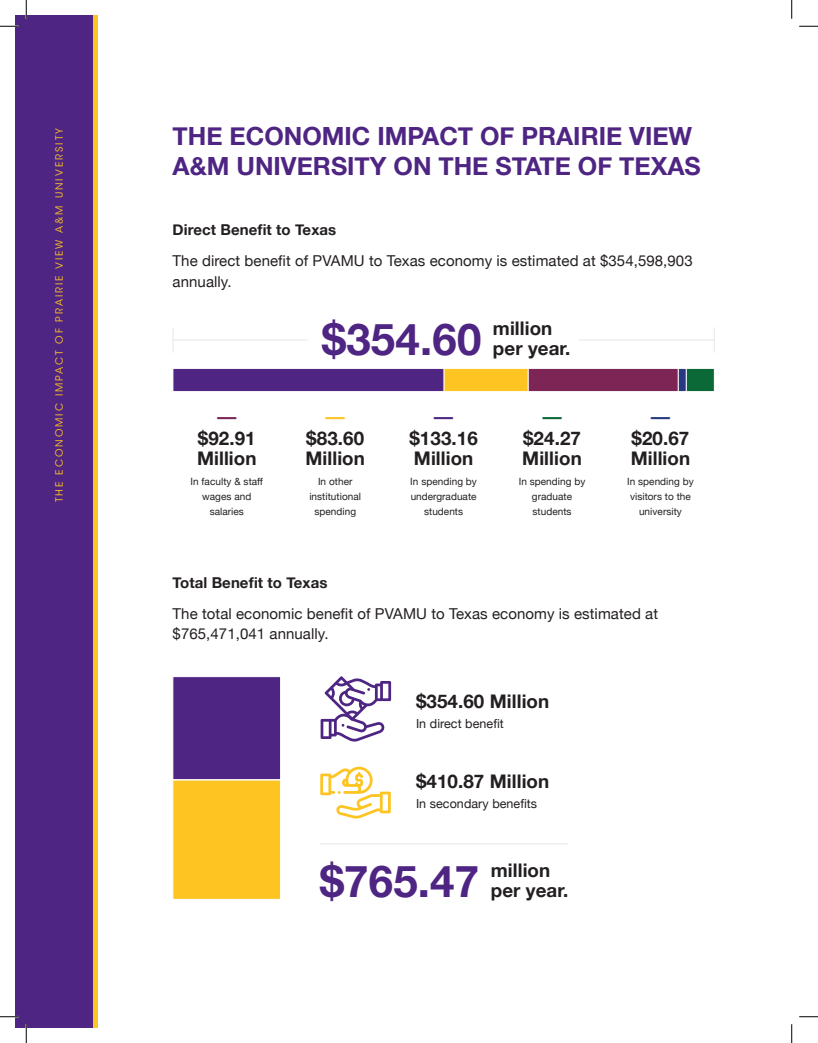
<style>
.page{position:relative;width:818px;height:1043px;background:#fff}
.page>*{position:absolute;margin:0;border:0;box-sizing:border-box;transform-origin:0 0}
.t1{font:700 43.75px "Helvetica Neue";letter-spacing:.005em;color:#4e2582}
.t2{font:700 25px/30px "Helvetica Neue";color:#4e2582}
.t3{font:700 18.75px/20px "Helvetica Neue";letter-spacing:.005em;color:#231f20}
.t4{font:700 18.75px "Helvetica Neue";color:#7d2655}
.t5{font:700 18.75px "Helvetica Neue";color:#fec422}
.t6{font:700 18.75px "Helvetica Neue";color:#4e2582}
.t7{font:700 18.75px "Helvetica Neue";color:#0b6938}
.t8{font:700 18.75px "Helvetica Neue";color:#253a80}
.t9{font:15px/20px "Helvetica Neue";letter-spacing:.005em;color:#231f20}
.t10{font:700 15px "Helvetica Neue";letter-spacing:.005em;color:#231f20}
.t11{font:12.5px "Helvetica Neue";letter-spacing:.005em;color:#231f20}
.t12{font:10px/15px "Helvetica Neue";letter-spacing:.005em;color:#231f20;text-align:center}
.t13{font:10px "ITC Avant Garde Std";letter-spacing:.2em;color:#fec422}
</style>
<div class="page">
<div style="left:29px;top:15px;width:69px;height:1013px;background:linear-gradient(to bottom,#fec422,#fec422)"></div>
<div style="left:15px;top:15px;width:77px;height:1013px;background:#4e2582"></div>
<div style="left:685px;top:368px;width:29px;height:24px;background:#0b6938;border:1px solid #fff"></div>
<div style="left:677px;top:368px;width:9px;height:24px;background:#253a80;border:1px solid #fff"></div>
<div style="left:527px;top:368px;width:151px;height:24px;background:#7d2655;border:1px solid #fff"></div>
<div style="left:443px;top:368px;width:85px;height:24px;background:#fec422;border:1px solid #fff"></div>
<div style="left:172px;top:368px;width:272px;height:24px;background:#4e2582;border:1px solid #fff"></div>
<svg style="left:320px;top:676px;width:71px;height:65px"></svg>
<svg style="left:320px;top:766px;width:71px;height:52px"></svg>
<hr style="left:579px;top:339px;width:135px;height:1px;background:#e6e7e9">
<hr style="left:173px;top:339px;width:135px;height:1px;background:#e6e7e9">
<svg style="left:172px;top:328px;width:1px;height:24px"></svg>
<hr style="left:320px;top:843px;width:248px;height:1px;background:#e6e7e9">
<div style="left:172px;top:779px;width:109px;height:120px;background:#fec422;border:1px solid #fff"></div>
<div style="left:172px;top:676px;width:109px;height:104px;background:#4e2582;border:1px solid #fff"></div>
<svg style="left:0;top:25px;width:19px;height:2px"></svg>
<svg style="left:799px;top:25px;width:19px;height:2px"></svg>
<svg style="left:0;top:1016px;width:19px;height:1px"></svg>
<svg style="left:799px;top:1016px;width:19px;height:1px"></svg>
<svg style="left:25px;top:0;width:2px;height:19px"></svg>
<svg style="left:25px;top:1024px;width:2px;height:18px"></svg>
<svg style="left:791px;top:0;width:1px;height:19px"></svg>
<svg style="left:791px;top:1024px;width:1px;height:18px"></svg>
<p class="t13" style="left:53px;top:502px;width:376px;rotate:-90deg">THE ECONOMIC IMPACT OF PRAIRIE VIEW A&amp;M UNIVERSITY</p>
<h2 class="t2" style="left:172px;top:122px;width:529px">THE ECONOMIC IMPACT OF PRAIRIE VIEW<br>A&amp;M UNIVERSITY ON THE STATE OF TEXAS</h2>
<h3 class="t10" style="left:172px;top:218px;width:165px">Direct Benefit to Texas</h3>
<h3 class="t9" style="left:172px;top:252px;width:521px">The direct benefit of PVAMU to Texas economy is estimated at $354,598,903 annually.</h3>
<h1 class="t1" style="left:322px;top:305px;width:161px">$354.60</h1>
<h3 class="t3" style="left:493px;top:318px;width:79px">million per year.</h3>
<h3 class="t4" style="left:217px;top:403px;width:20px">━</h3>
<h3 class="t3" style="left:197px;top:428px;width:61px">$92.91<br>Million</h3>
<p class="t12" style="left:190px;top:474px;width:74px">In faculty &amp; staff wages and salaries</p>
<h3 class="t5" style="left:326px;top:403px;width:20px">━</h3>
<h3 class="t3" style="left:305px;top:428px;width:61px">$83.60<br>Million</h3>
<p class="t12" style="left:309px;top:474px;width:53px">In other institutional spending</p>
<h3 class="t6" style="left:434px;top:403px;width:20px">━</h3>
<h3 class="t3" style="left:409px;top:428px;width:70px">$133.16<br>Million</h3>
<p class="t12" style="left:410px;top:474px;width:68px">In spending by undergraduate students</p>
<h3 class="t8" style="left:651px;top:403px;width:20px">━</h3>
<h3 class="t3" style="left:630px;top:428px;width:61px">$20.67<br>Million</h3>
<p class="t12" style="left:627px;top:474px;width:68px">In spending by visitors to the university</p>
<h3 class="t7" style="left:542px;top:403px;width:20px">━</h3>
<h3 class="t3" style="left:522px;top:428px;width:61px">$24.27<br>Million</h3>
<p class="t12" style="left:518px;top:474px;width:68px">In spending by graduate students</p>
<h3 class="t10" style="left:172px;top:571px;width:156px">Total Benefit to Texas</h3>
<h3 class="t9" style="left:172px;top:604px;width:487px">The total economic benefit of PVAMU to Texas economy is estimated at $765,471,041 annually.</h3>
<h3 class="t3" style="left:416px;top:692px;width:135px">$354.60 Million</h3>
<p class="t11" style="left:416px;top:714px;width:89px">In direct benefit</p>
<h3 class="t3" style="left:416px;top:772px;width:135px">$410.87 Million</h3>
<p class="t11" style="left:416px;top:794px;width:123px">In secondary benefits</p>
<h1 class="t1" style="left:320px;top:847px;width:161px">$765.47</h1>
<h3 class="t3" style="left:490px;top:860px;width:79px">million per year.</h3>
</div>
